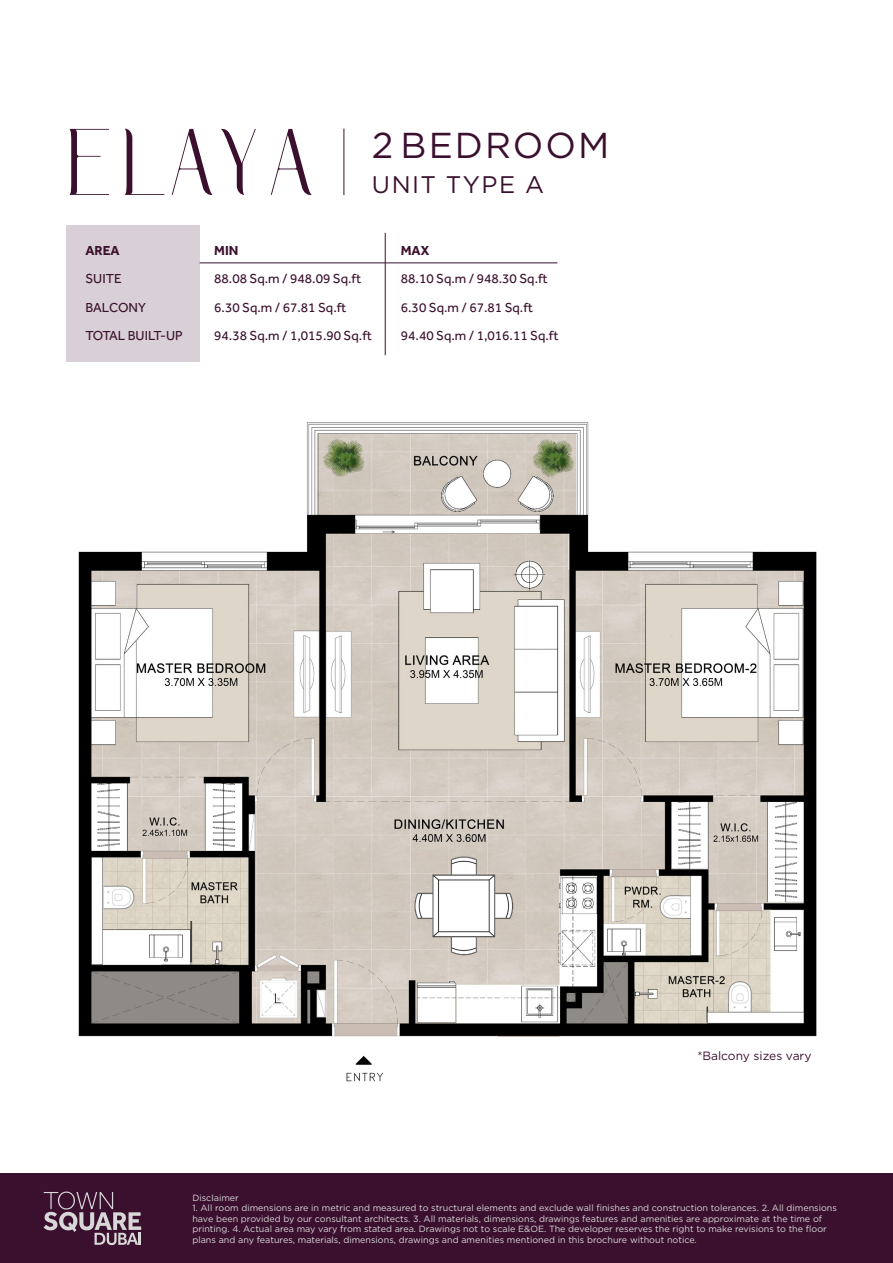
<style>
.page{position:relative;width:893px;height:1263px;background:#fff}
.page>*{position:absolute;margin:0;border:0;box-sizing:border-box;transform-origin:0 0}
.t1{font:36px "Gotham";letter-spacing:.06em;color:#3b102e}
.t2{font:24px "Gotham";letter-spacing:.06em;color:#3b102e}
.table-variables{font:13.5px "Effra";color:#3b112e}
.table-variables-2{font:700 13.5px "Effra";color:#3b112e}
.t3{font:12px "Gotham";color:#3b102e}
.t4{font:9px/10.5px "Gotham";color:#d8d8d8}
</style>
<div class="page">
<div style="left:0;top:1174px;width:893px;height:89px;background:#3b102e"></div>
<svg style="left:44px;top:1191px;width:97px;height:54px"></svg>
<img style="left:78px;top:422px;width:739px;height:660px">
<div style="left:66px;top:225px;width:134px;height:136px;background:#d8d0d6"></div>
<hr style="left:385px;top:233px;width:1px;height:122px;background:#3b112e">
<hr style="left:344px;top:129px;width:1px;height:66px;background:#3b112e">
<hr style="left:200px;top:263px;width:357px;height:1px;background:#3b112e">
<svg style="left:69px;top:129px;width:40px;height:66px"></svg>
<svg style="left:125px;top:129px;width:39px;height:66px"></svg>
<svg style="left:172px;top:129px;width:41px;height:66px"></svg>
<svg style="left:221px;top:129px;width:35px;height:66px"></svg>
<svg style="left:271px;top:129px;width:41px;height:66px"></svg>
<p class="table-variables-2" style="left:85px;top:242px;width:36px">AREA</p>
<p class="table-variables" style="left:85px;top:271px;width:38px">SUITE</p>
<p class="table-variables" style="left:85px;top:299px;width:62px">BALCONY</p>
<p class="table-variables" style="left:85px;top:328px;width:99px">TOTAL BUILT-UP</p>
<p class="t1" style="left:372px;top:123px;width:239px">2 BEDROOM</p>
<p class="t2" style="left:372px;top:169px;width:174px">UNIT TYPE A</p>
<p class="table-variables-2" style="left:214px;top:242px;width:26px">MIN</p>
<p class="table-variables" style="left:214px;top:271px;width:148px">88.08 Sq.m / 948.09 Sq.ft</p>
<p class="table-variables" style="left:214px;top:299px;width:134px">6.30 Sq.m / 67.81 Sq.ft</p>
<p class="table-variables" style="left:214px;top:328px;width:159px">94.38 Sq.m / 1,015.90 Sq.ft</p>
<p class="table-variables-2" style="left:401px;top:242px;width:30px">MAX</p>
<p class="table-variables" style="left:401px;top:271px;width:148px">88.10 Sq.m / 948.30 Sq.ft</p>
<p class="table-variables" style="left:401px;top:299px;width:134px">6.30 Sq.m / 67.81 Sq.ft</p>
<p class="table-variables" style="left:401px;top:328px;width:159px">94.40 Sq.m / 1,016.11 Sq.ft</p>
<p class="t3" style="left:697px;top:1048px;width:116px">*Balcony sizes vary</p>
<p class="t4" style="left:192px;top:1192px;width:48px">Disclaimer</p>
<p class="t4" style="left:192px;top:1203px;width:646px">1. All room dimensions are in metric and measured to structural elements and exclude wall finishes and construction tolerances. 2. All dimensions have been provided by our consultant architects. 3. All materials, dimensions, drawings features and amenities are approximate at the time of printing. 4. Actual area may vary from stated area. Drawings not to scale E&amp;OE. The developer reserves the right to make revisions to the floor plans and any features, materials, dimensions, drawings and amenities mentioned in this brochure without notice.</p>
</div>
